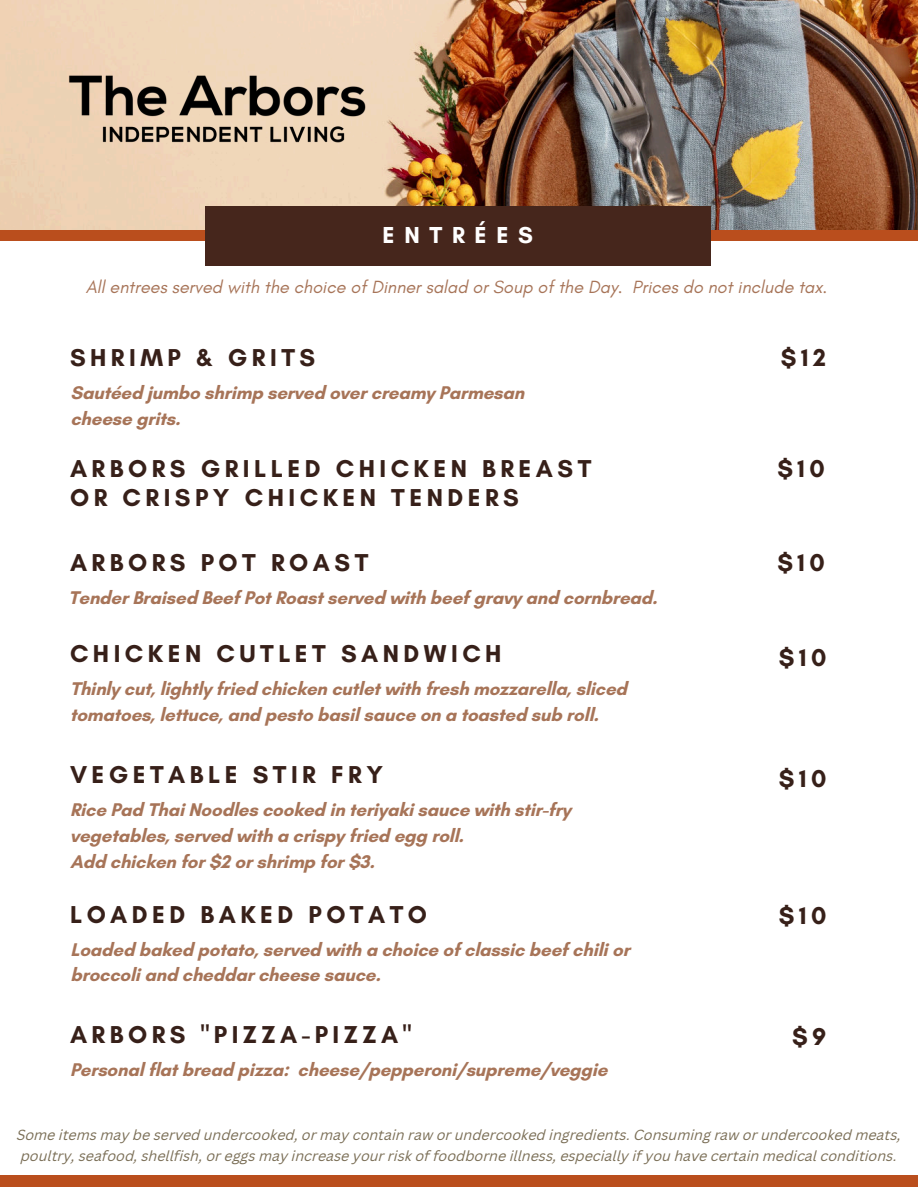
<style>
.page{position:relative;width:918px;height:1188px;background:#fff}
.page>*{position:absolute;margin:0;border:0;box-sizing:border-box;transform-origin:0 0}
.t1{font:700 24.9px/29.2px "Glacial Indifference";letter-spacing:.18em;color:#372019}
.t2{font:700 23.55px "Glacial Indifference";letter-spacing:.41em;color:#fff}
.t3{font:700 18.75px/25.8px "Glacial Indifference";letter-spacing:-.01em;color:#a77458}
.t4{font:italic 18px "Glacial Indifference";color:#a77458}
.t5{font:italic 14.25px/21.3px "Canva Sans";color:#7b6f57}
</style>
<div class="page">
<div style="left:0;top:230px;width:918px;height:11px;background:#ba4e1d"></div>
<img style="left:0;top:0;width:918px;height:230px">
<div style="left:205px;top:207px;width:506px;height:58px;background:#46261c"></div>
<div style="left:0;top:1175px;width:918px;height:12px;background:#ba4e1d"></div>
<img style="left:54px;top:68px;width:325px;height:83px">
<p class="t2" style="left:383px;top:221px;width:152px">ENTRÉES</p>
<p class="t4" style="left:86px;top:277px;width:743px">All entrees served with the choice of Dinner salad or Soup of the Day. Prices do not include tax.</p>
<h1 class="t1" style="left:70px;top:343px;width:247px">SHRIMP &amp; GRITS</h1>
<h1 class="t1" style="left:781px;top:343px;width:46px">$12</h1>
<p class="t3" style="left:70px;top:379px;width:455px">Sautéed jumbo shrimp served over creamy Parmesan cheese grits.</p>
<h1 class="t1" style="left:70px;top:453px;width:523px">ARBORS GRILLED CHICKEN BREAST<br>OR CRISPY CHICKEN TENDERS</h1>
<h1 class="t1" style="left:777px;top:454px;width:49px">$10</h1>
<h1 class="t1" style="left:70px;top:548px;width:300px">ARBORS POT ROAST</h1>
<h1 class="t1" style="left:777px;top:548px;width:49px">$10</h1>
<p class="t3" style="left:68px;top:584px;width:591px">Tender Braised Beef Pot Roast served with beef gravy and cornbread.</p>
<h1 class="t1" style="left:70px;top:639px;width:433px">CHICKEN CUTLET SANDWICH</h1>
<p class="t3" style="left:70px;top:676px;width:559px">Thinly cut, lightly fried chicken cutlet with fresh mozzarella, sliced tomatoes, lettuce, and pesto basil sauce on a toasted sub roll.</p>
<h1 class="t1" style="left:779px;top:643px;width:49px">$10</h1>
<h1 class="t1" style="left:70px;top:760px;width:315px">VEGETABLE STIR FRY</h1>
<p class="t3" style="left:70px;top:796px;width:502px">Rice Pad Thai Noodles cooked in teriyaki sauce with stir-fry vegetables, served with a crispy fried egg roll.<br>Add chicken for $2 or shrimp for $3.</p>
<h1 class="t1" style="left:70px;top:900px;width:359px">LOADED BAKED POTATO</h1>
<p class="t3" style="left:70px;top:936px;width:561px">Loaded baked potato, served with a choice of classic beef chili or broccoli and cheddar cheese sauce.</p>
<h1 class="t1" style="left:70px;top:1020px;width:343px">ARBORS "PIZZA-PIZZA"</h1>
<p class="t3" style="left:70px;top:1057px;width:539px">Personal flat bread pizza: cheese/pepperoni/supreme/veggie</p>
<h1 class="t1" style="left:779px;top:764px;width:49px">$10</h1>
<h1 class="t1" style="left:779px;top:901px;width:49px">$10</h1>
<h1 class="t1" style="left:792px;top:1022px;width:36px">$9</h1>
<p class="t5" style="left:17px;top:1124px;width:886px">Some items may be served undercooked, or may contain raw or undercooked ingredients. Consuming raw or undercooked meats, poultry, seafood, shellfish, or eggs may increase your risk of foodborne illness, especially if you have certain medical conditions.</p>
</div>
